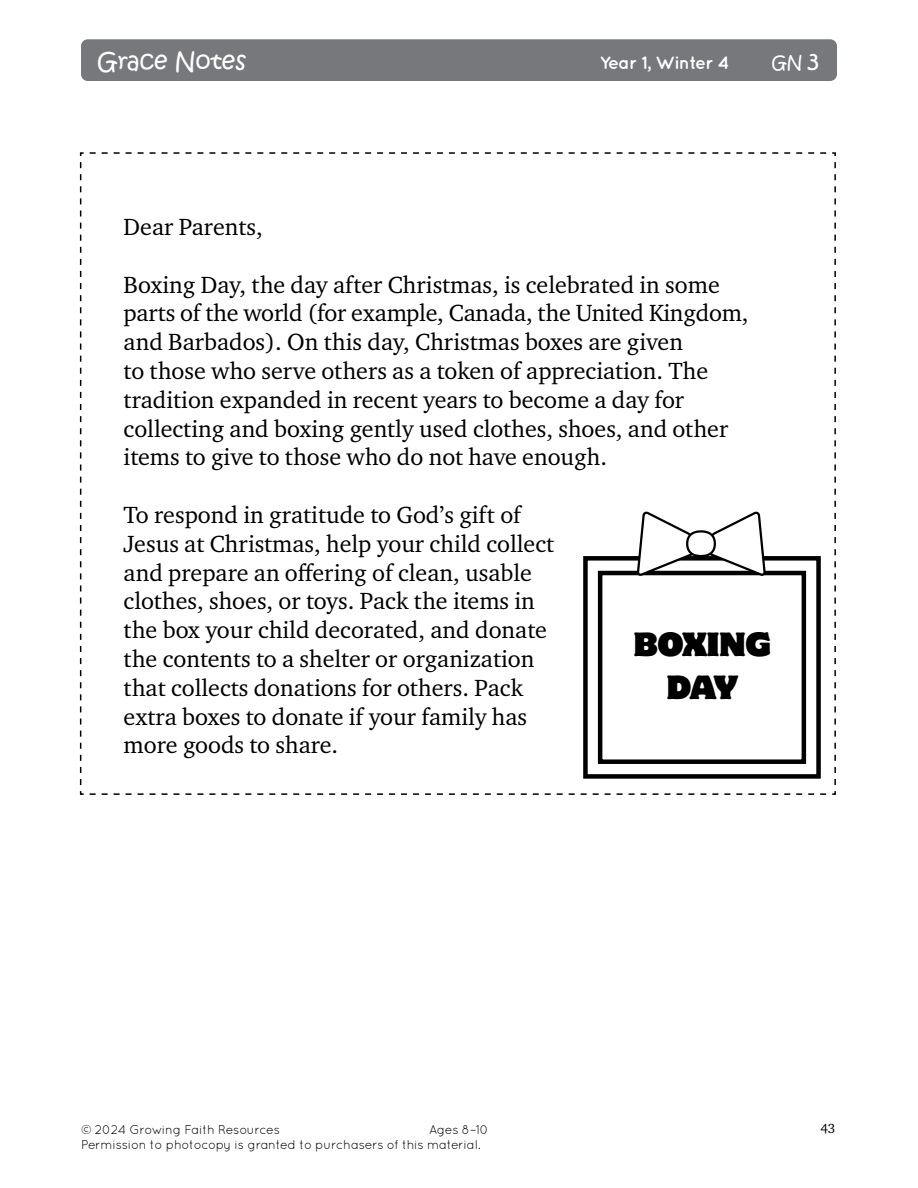
<style>
.page{position:relative;width:918px;height:1188px;background:#fff}
.page>*{position:absolute;margin:0;border:0;box-sizing:border-box;transform-origin:0 0}
.t1{font:30px/42.8px "Motter Corpus ITC Std";letter-spacing:-.025em;color:#000;text-align:center}
.t2{font:24px/28.8px "Charter ITC Std";color:#000}
.t3{font:24px "Kristen Normal ITC Std";color:#fff}
.t4{font:700 18px "Quicksand";letter-spacing:-.04em;color:#fff}
.t5{font:18px "Kristen Normal ITC Std";color:#fff}
.t6{font:13.5px "Charter ITC Std";color:#000}
.t7{font:12.75px/15.3px "Quicksand";letter-spacing:-.02em;color:#000}
.s1{font-size:24px}
</style>
<div class="page">
<div style="left:81px;top:39px;width:756px;height:42px;background:#77787b;border-radius:7px"></div>
<svg style="left:79px;top:152px;width:757px;height:643px"></svg>
<div style="left:585px;top:558px;width:234px;height:218px;background:#fff"></div>
<div style="left:583px;top:556px;width:238px;height:223px;border:4px solid #000"></div>
<div style="left:598px;top:571px;width:208px;height:193px;border:4px solid #000"></div>
<svg style="left:638px;top:509px;width:59px;height:66px"></svg>
<svg style="left:706px;top:509px;width:59px;height:66px"></svg>
<div style="left:687px;top:531px;width:28px;height:25px;background:#fff;border-radius:50%"></div>
<div style="left:686px;top:530px;width:30px;height:27px;border:2px solid #000;border-radius:50%"></div>
<p class="t3" style="left:98px;top:46px;width:150px">Grace Notes</p>
<p class="t4" style="left:600px;top:52px;width:131px">Year 1, Winter 4</p>
<p class="t5" style="left:772px;top:50px;width:49px">GN <span class="s1">3</span></p>
<p class="t2" style="left:124px;top:212px;width:141px">Dear Parents,</p>
<p class="t2" style="left:124px;top:270px;width:626px">Boxing Day, the day after Christmas, is celebrated in some parts of the world (for example, Canada, the United Kingdom, and Barbados). On this day, Christmas boxes are given<br>to those who serve others as a token of appreciation. The tradition expanded in recent years to become a day for collecting and boxing gently used clothes, shoes, and other items to give to those who do not have enough.</p>
<p class="t2" style="left:124px;top:500px;width:432px">To respond in gratitude to God’s gift of Jesus at Christmas, help your child collect and prepare an offering of clean, usable clothes, shoes, or toys. Pack the items in the box your child decorated, and donate the contents to a shelter or organization that collects donations for others. Pack extra boxes to donate if your family has more goods to share.</p>
<p class="t1" style="left:633px;top:622px;width:139px">BOXING<br>DAY</p>
<p class="t7" style="left:81px;top:1121px;width:409px;text-indent:348px">Ages 8–10<br>Permission to photocopy is granted to purchasers of this material.</p>
<p class="t6" style="left:820px;top:1120px;width:17px">43</p>
<p class="t7" style="left:81px;top:1121px;width:201px">© 2024 Growing Faith Resources</p>
</div>
